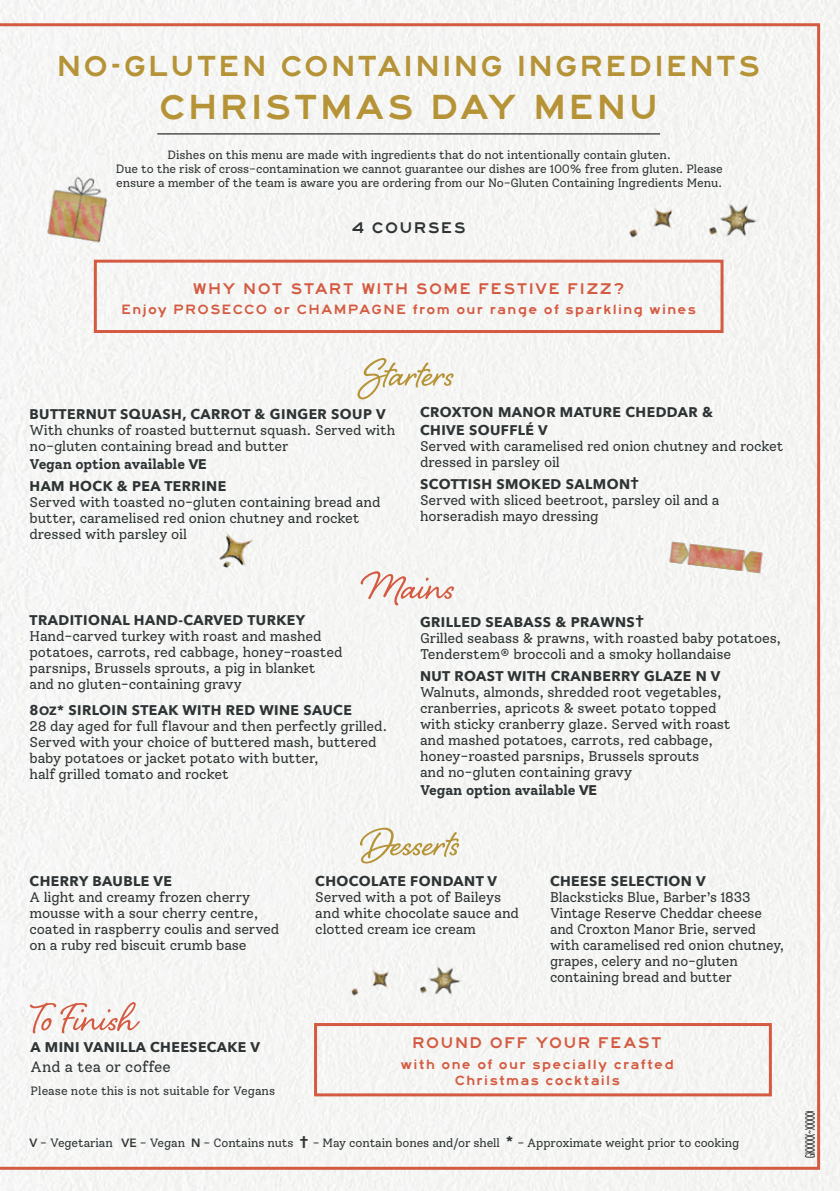
<style>
.page{position:relative;width:840px;height:1191px;background:#fff}
.page>*{position:absolute;margin:0;border:0;box-sizing:border-box;transform-origin:0 0}
.t1{font:50px "Shelby";color:#b59336}
.t2{font:50px "Shelby";color:#d45b42}
.t3{font:36px "Highway Gothic Expanded";letter-spacing:.06em;color:#b59336}
.t4{font:30px "Highway Gothic Expanded";letter-spacing:.065em;color:#b59336}
.t5{font:16px "Highway Gothic Expanded";letter-spacing:.085em;color:#d45b42}
.t6{font:16px "Highway Gothic Expanded";letter-spacing:.08em;color:#2e3435}
.t7{font:15px "Solway";letter-spacing:.005em;color:#2e3435}
.t8{font:14px/16px "Solway";letter-spacing:-.01em;color:#2e3435}
.t9{font:700 14px/18px "Avenir Next";letter-spacing:.03em;color:#2e3435}
.t10{font:14px/16px "Highway Gothic Expanded";letter-spacing:.095em;color:#d45b42;text-align:center}
.t11{font:700 14px "Solway";letter-spacing:-.01em;color:#2e3435}
.t12{font:12px/14px "Solway";letter-spacing:-.01em;color:#2e3435;text-align:center}
.s1{font-family:"Avenir Next"}
.s2{font-size:12px}
.s3{font-family:"Avenir Next";font-weight:600}
.s4{font-family:"Avenir Next";font-weight:700;font-size:14px}
</style>
<div class="page">
<div style="left:0;top:22px;width:821px;height:1149px;background:#f5f5f3"></div>
<hr style="left:157px;top:133px;width:502px;height:1px;background:#000">
<img style="left:29px;top:163px;width:94px;height:90px">
<img style="left:662px;top:536px;width:109px;height:42px">
<img style="left:605px;top:186px;width:206px;height:73px">
<div style="left:331px;top:951px;width:177px;height:63px;background:#f5f5f3"></div>
<img style="left:208px;top:525px;width:52px;height:55px">
<h3 class="t4" style="left:57px;top:50px;width:704px">NO-GLUTEN CONTAINING INGREDIENTS</h3>
<h2 class="t3" style="left:159px;top:88px;width:500px">CHRISTMAS DAY MENU</h2>
<p class="t12" style="left:116px;top:147px;width:608px">Dishes on this menu are made with ingredients that do not intentionally contain gluten.<br>Due to the risk of cross-contamination we cannot guarantee our dishes are 100% free from gluten. Please ensure a member of the team is aware you are ordering from our No-Gluten Containing Ingredients Menu.</p>
<p class="t6" style="left:351px;top:219px;width:116px">4 COURSES</p>
<p class="t5" style="left:193px;top:280px;width:432px">WHY NOT START WITH SOME FESTIVE FIZZ?</p>
<p class="t10" style="left:121px;top:301px;width:575px">Enjoy PROSECCO or CHAMPAGNE from our range of sparkling wines</p>
<h1 class="t1" style="left:363px;top:339px;width:92px">Starters</h1>
<p class="t9" style="left:30px;top:405px;width:357px">BUTTERNUT SQUASH, CARROT &amp; GINGER SOUP V</p>
<p class="t8" style="left:30px;top:422px;width:367px">With chunks of roasted butternut squash. Served with no-gluten containing bread and butter</p>
<p class="t11" style="left:30px;top:455px;width:178px">Vegan option available <span class="s1">VE</span></p>
<p class="t9" style="left:30px;top:477px;width:198px">HAM HOCK &amp; PEA TERRINE</p>
<p class="t8" style="left:30px;top:494px;width:352px">Served with toasted no-gluten containing bread and butter, caramelised red onion chutney and rocket dressed with parsley oil</p>
<p class="t9" style="left:420px;top:403px;width:294px">CROXTON MANOR MATURE CHEDDAR &amp;<br>CHIVE SOUFFLÉ V</p>
<p class="t8" style="left:420px;top:438px;width:365px">Served with caramelised red onion chutney and rocket dressed in parsley oil</p>
<p class="t9" style="left:420px;top:475px;width:220px">SCOTTISH SMOKED SALMON†</p>
<p class="t8" style="left:420px;top:492px;width:301px">Served with sliced beetroot, parsley oil and a horseradish mayo dressing</p>
<h1 class="t2" style="left:363px;top:552px;width:92px">Mains</h1>
<p class="t9" style="left:30px;top:610px;width:277px">TRADITIONAL HAND-CARVED TURKEY</p>
<p class="t8" style="left:30px;top:628px;width:314px">Hand-carved turkey with roast and mashed potatoes, carrots, red cabbage, honey-roasted parsnips, Brussels sprouts, a pig in blanket and no gluten-containing gravy</p>
<p class="t9" style="left:30px;top:701px;width:324px">8<span class="s2">OZ</span>* SIRLOIN STEAK WITH RED WINE SAUCE</p>
<p class="t8" style="left:30px;top:718px;width:359px">28 day aged for full flavour and then perfectly grilled.<br>Served with your choice of buttered mash, buttered baby potatoes or jacket potato with butter,<br>half grilled tomato and rocket</p>
<p class="t9" style="left:420px;top:612px;width:225px">GRILLED SEABASS &amp; PRAWNS†</p>
<p class="t8" style="left:420px;top:630px;width:362px">Grilled seabass &amp; prawns, with roasted baby potatoes,<br>Tenderstem® broccoli and a smoky hollandaise</p>
<p class="t9" style="left:420px;top:666px;width:302px">NUT ROAST WITH CRANBERRY GLAZE N V</p>
<p class="t8" style="left:420px;top:684px;width:312px">Walnuts, almonds, shredded root vegetables, cranberries, apricots &amp; sweet potato topped with sticky cranberry glaze. Served with roast and mashed potatoes, carrots, red cabbage, honey-roasted parsnips, Brussels sprouts<br>and no-gluten containing gravy</p>
<p class="t11" style="left:420px;top:781px;width:178px">Vegan option available <span class="s1">VE</span></p>
<p class="t9" style="left:30px;top:871px;width:144px">CHERRY BAUBLE VE</p>
<p class="t8" style="left:30px;top:888px;width:251px">A light and creamy frozen cherry mousse with a sour cherry centre, coated in raspberry coulis and served on a ruby red biscuit crumb base</p>
<h1 class="t1" style="left:362px;top:808px;width:98px">Desserts</h1>
<p class="t9" style="left:315px;top:871px;width:183px">CHOCOLATE FONDANT V</p>
<p class="t8" style="left:315px;top:888px;width:205px">Served with a pot of Baileys and white chocolate sauce and clotted cream ice cream</p>
<p class="t9" style="left:549px;top:871px;width:157px">CHEESE SELECTION V</p>
<p class="t8" style="left:549px;top:888px;width:236px">Blacksticks Blue, Barber’s 1833<br>Vintage Reserve Cheddar cheese and Croxton Manor Brie, served with caramelised red onion chutney, grapes, celery and no-gluten containing bread and butter</p>
<h1 class="t2" style="left:31px;top:983px;width:107px">To Finish</h1>
<p class="t9" style="left:31px;top:1038px;width:231px">A MINI VANILLA CHEESECAKE V</p>
<p class="t7" style="left:31px;top:1057px;width:142px">And a tea or coffee</p>
<p class="t12" style="left:31px;top:1083px;width:246px">Please note this is not suitable for Vegans</p>
<p class="t12" style="left:30px;top:1135px;width:710px"><span class="s3">V</span> - Vegetarian <span class="s3">VE</span> - Vegan <span class="s3">N</span> - Contains nuts <span class="s4">†</span> - May contain bones and/or shell <span class="s4">*</span> - Approximate weight prior to cooking</p>
<p class="t5" style="left:412px;top:1033px;width:251px">ROUND OFF YOUR FEAST</p>
<p class="t10" style="left:401px;top:1056px;width:274px">with one of our specially crafted<br>Christmas cocktails</p>
</div>
